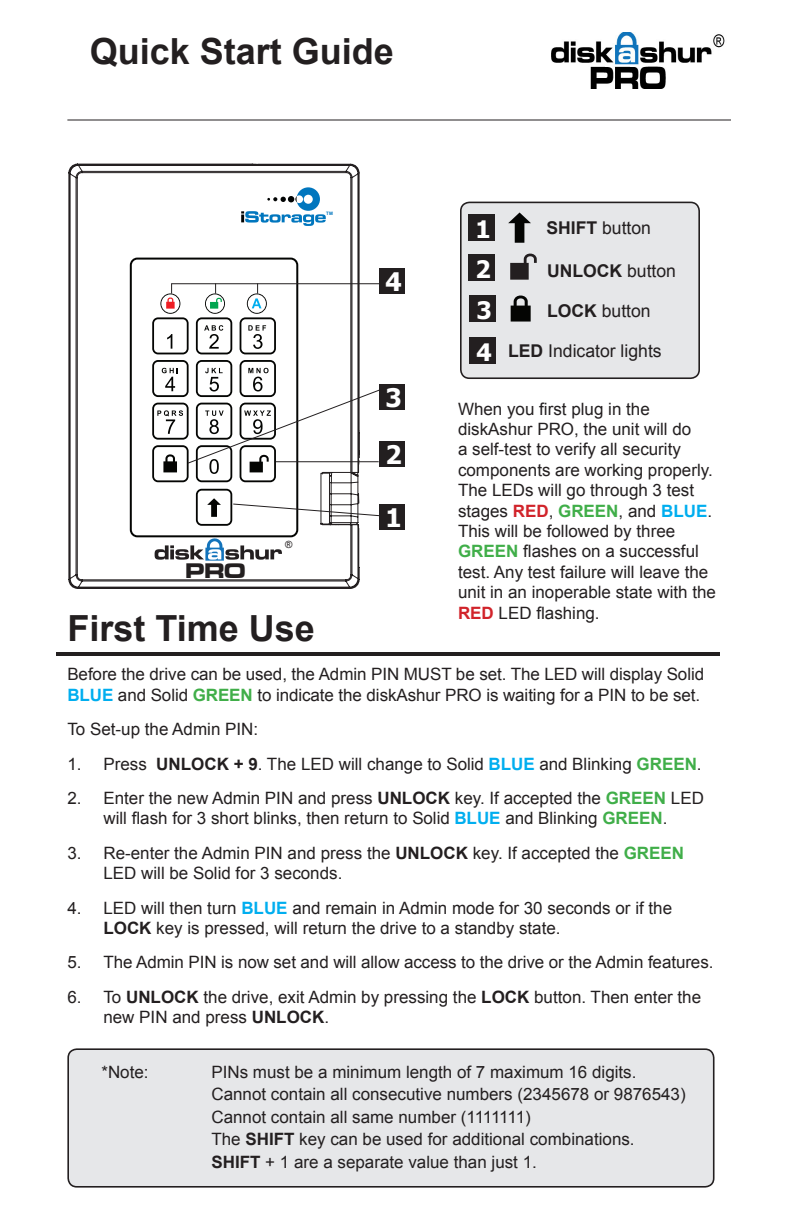
<style>
.page{position:relative;width:792px;height:1224px;background:#fff}
.page>*{position:absolute;margin:0;border:0;box-sizing:border-box;transform-origin:0 0}
.Heading_1{font:700 36px "Arial";color:#231f20}
.Manual_copy{font:700 25.6px "Tahoma";color:#fff}
.Manual_copy-2{font:700 24px "Tahoma";color:#fff}
.t1{font:21.8px "Microgramma D Bold Exte";color:#231f20}
.Manual_copy-3{font:17.6px "Arial";color:#231f20}
.Manual_copy-4{font:700 17.6px "Arial";color:#231f20}
.t2{font:17px/20.4px "Arial";color:#231f20}
.t3{font:10px "Arial";color:#231f20}
.t4{font:700 4.6px "Arial";color:#0076be}
.s1{font-weight:700}
.s2{font-weight:400}
.s3{font-weight:700;color:#d1232a}
.s4{font-weight:700;color:#40ae49}
.s5{font-weight:700;color:#00aeef}
</style>
<div class="page">
<div style="left:68px;top:1049px;width:646px;height:138px;background:#e6e7e9;border-radius:9px"></div>
<div style="left:67px;top:1048px;width:648px;height:140px;border:2px solid #231f20;border-radius:9px"></div>
<svg style="left:68px;top:163px;width:292px;height:426px"></svg>
<div style="left:131px;top:259px;width:166px;height:277px;background:#fff;border-radius:7px"></div>
<div style="left:130px;top:258px;width:168px;height:279px;border:2px solid #040503;border-radius:7px"></div>
<div style="left:379px;top:504px;width:26px;height:26px;background:#231f20"></div>
<div style="left:379px;top:441px;width:26px;height:26px;background:#231f20"></div>
<div style="left:379px;top:384px;width:26px;height:26px;background:#231f20"></div>
<div style="left:379px;top:268px;width:26px;height:26px;background:#231f20"></div>
<div style="left:461px;top:202px;width:238px;height:176px;background:#e6e7e9;border-radius:9px"></div>
<div style="left:460px;top:202px;width:240px;height:177px;border:2px solid #231f20;border-radius:9px"></div>
<div style="left:470px;top:295px;width:26px;height:27px;background:#231f20"></div>
<div style="left:469px;top:215px;width:26px;height:26px;background:#231f20"></div>
<div style="left:469px;top:254px;width:26px;height:26px;background:#231f20"></div>
<svg style="left:510px;top:253px;width:27px;height:27px"></svg>
<div style="left:470px;top:337px;width:26px;height:27px;background:#231f20"></div>
<svg style="left:511px;top:295px;width:20px;height:27px"></svg>
<svg style="left:508px;top:212px;width:23px;height:31px"></svg>
<hr style="left:56px;top:653px;width:664px;height:3px;background:#231f20">
<svg style="left:152px;top:163px;width:227px;height:363px"></svg>
<svg style="left:155px;top:538px;width:127px;height:23px"></svg>
<img style="left:551px;top:32px;width:174px;height:56px">
<hr style="left:67px;top:120px;width:664px;height:1px;background:#231f20">
<p class="Heading_1" style="left:90px;top:28px;width:306px">Quick Start Guide</p>
<p class="t4" style="left:326px;top:210px;width:8px">TM</p>
<p class="Manual_copy" style="left:386px;top:263px;width:18px">4</p>
<p class="Manual_copy-2" style="left:476px;top:213px;width:17px">1</p>
<p class="Manual_copy-2" style="left:476px;top:252px;width:17px">2</p>
<p class="Manual_copy-2" style="left:476px;top:293px;width:17px">3</p>
<p class="Manual_copy-3" style="left:546px;top:216px;width:106px"><span class="s1">SHIFT</span> button</p>
<p class="Manual_copy-4" style="left:547px;top:259px;width:131px">UNLOCK <span class="s2">button</span></p>
<p class="Manual_copy-3" style="left:547px;top:299px;width:105px"><span class="s1">LOCK</span> button</p>
<p class="Manual_copy-2" style="left:476px;top:335px;width:17px">4</p>
<p class="Manual_copy-3" style="left:508px;top:339px;width:155px"><span class="s1">LED</span> Indicator lights</p>
<p class="Manual_copy" style="left:386px;top:379px;width:18px">3</p>
<p class="t2" style="left:458px;top:399px;width:193px">When you first plug in the</p>
<p class="t2" style="left:458px;top:419px;width:259px">diskAshur PRO, the unit will do<br>a self-test to verify all security components are working properly.<br>The LEDs will go through 3 test stages <span class="s3">RED</span>, <span class="s4">GREEN</span>, and <span class="s5">BLUE</span>.<br>This will be followed by three<br><span class="s4">GREEN</span> flashes on a successful test. Any test failure will leave the unit in an inoperable state with the<br><span class="s3">RED</span> LED flashing.</p>
<p class="Manual_copy" style="left:386px;top:437px;width:18px">2</p>
<p class="Manual_copy" style="left:386px;top:499px;width:18px">1</p>
<p class="t3" style="left:285px;top:538px;width:9px">®</p>
<p class="t1" style="left:186px;top:556px;width:62px">PRO</p>
<p class="Heading_1" style="left:67px;top:604px;width:249px">First Time Use</p>
<p class="t2" style="left:67px;top:664px;width:638px">Before the drive can be used, the Admin PIN MUST be set. The LED will display Solid<br><span class="s5">BLUE</span> and Solid <span class="s4">GREEN</span> to indicate the diskAshur PRO is waiting for a PIN to be set.</p>
<p class="t2" style="left:67px;top:719px;width:192px">To Set-up the Admin PIN:</p>
<p class="t2" style="left:67px;top:754px;width:636px">1. Press <span class="s1">UNLOCK + 9</span>. The LED will change to Solid <span class="s5">BLUE</span> and Blinking <span class="s4">GREEN</span>.</p>
<p class="t2" style="left:67px;top:788px;width:638px;text-align:center">2. Enter the new Admin PIN and press <span class="s1">UNLOCK</span> key. If accepted the <span class="s4">GREEN</span> LED will flash for 3 short blinks, then return to Solid <span class="s5">BLUE</span> and Blinking <span class="s4">GREEN</span>.</p>
<p class="t2" style="left:103px;top:843px;width:582px;text-indent:-36px">3. Re-enter the Admin PIN and press the <span class="s1">UNLOCK</span> key. If accepted the <span class="s4">GREEN<br></span>LED will be Solid for 3 seconds.</p>
<p class="t2" style="left:103px;top:898px;width:570px;text-indent:-36px">4. LED will then turn <span class="s5">BLUE</span> and remain in Admin mode for 30 seconds or if the<br><span class="s1">LOCK</span> key is pressed, will return the drive to a standby state.</p>
<p class="t2" style="left:67px;top:952px;width:648px">5. The Admin PIN is now set and will allow access to the drive or the Admin features.</p>
<p class="t2" style="left:103px;top:987px;width:599px;text-indent:-36px">6. To <span class="s1">UNLOCK</span> the drive, exit Admin by pressing the <span class="s1">LOCK</span> button. Then enter the new PIN and press <span class="s1">UNLOCK</span>.</p>
<p class="t2" style="left:101px;top:1062px;width:49px">*Note:</p>
<p class="t2" style="left:211px;top:1062px;width:427px">PINs must be a minimum length of 7 maximum 16 digits.</p>
<p class="t2" style="left:211px;top:1084px;width:476px">Cannot contain all consecutive numbers (2345678 or 9876543)</p>
<p class="t2" style="left:211px;top:1107px;width:321px">Cannot contain all same number (1111111)</p>
<p class="t2" style="left:211px;top:1129px;width:425px">The <span class="s1">SHIFT</span> key can be used for additional combinations.</p>
<p class="t2" style="left:211px;top:1152px;width:327px"><span class="s1">SHIFT</span> + 1 are a separate value than just 1.</p>
</div>
